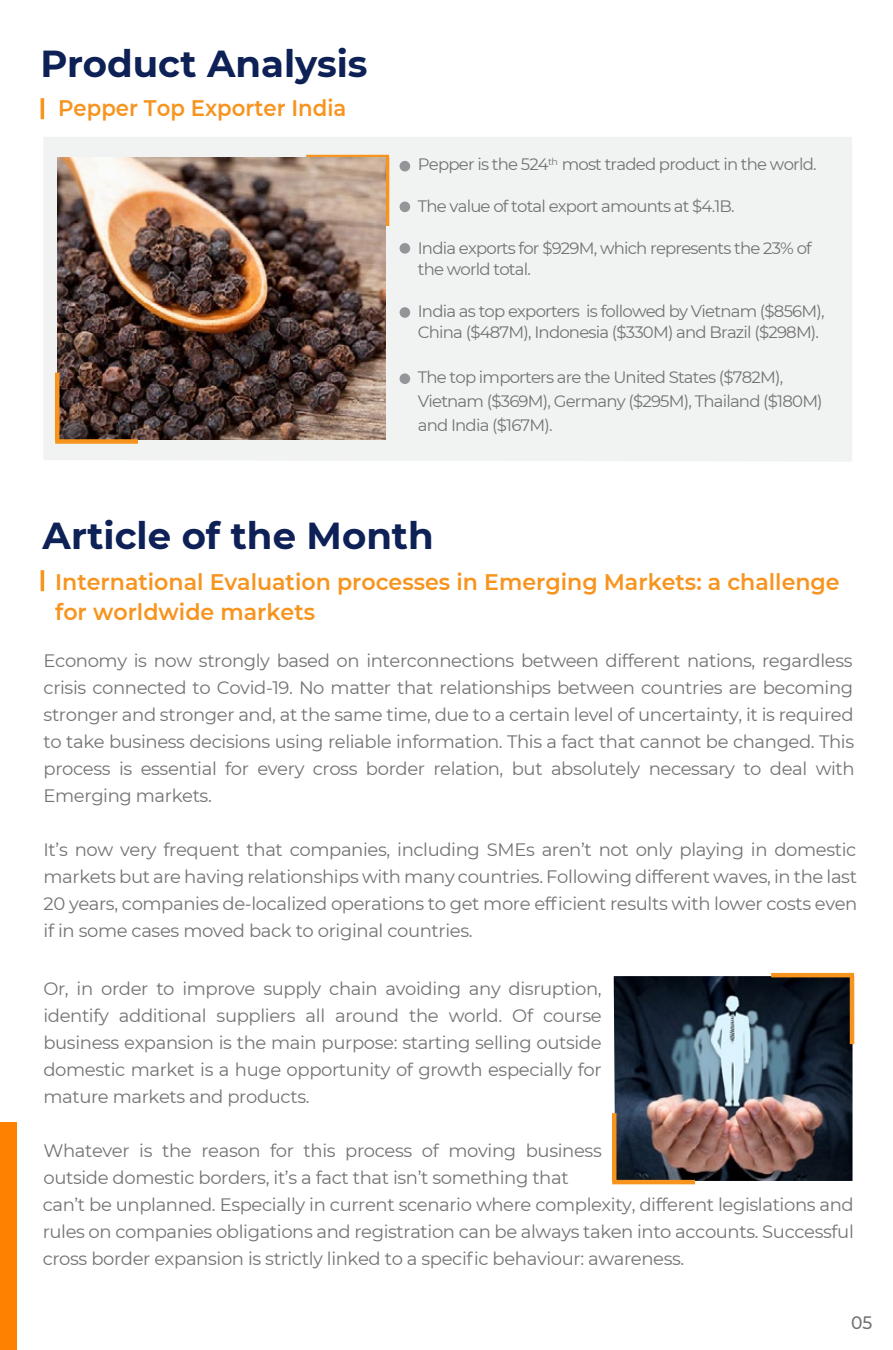
<style>
.page{position:relative;width:893px;height:1350px;background:#fff}
.page>*{position:absolute;margin:0;border:0;box-sizing:border-box;transform-origin:0 0}
.t1{font:700 37.5px "Montserrat";color:#0e2156}
.t2{font:600 22.5px/30px "Montserrat";color:#f7941e}
.t3{font:600 22.5px "Montserrat";color:#f7941e;scale:.94 1}
.t4{font:18px/27px "Montserrat";letter-spacing:-.02em;color:#737373}
.t5{font:500 18px "Montserrat";color:#737373;scale:.95 1}
.t6{font:16.5px/21px "Montserrat";letter-spacing:-.05em;color:#737373}
</style>
<div class="page">
<div style="left:44px;top:137px;width:808px;height:324px;background:#f1f2f2"></div>
<hr style="left:41px;top:98px;width:3px;height:21px;background:#f7941e">
<div style="left:399px;top:161px;width:11px;height:10px;background:#939598;border-radius:50%"></div>
<div style="left:399px;top:202px;width:11px;height:10px;background:#939598;border-radius:50%"></div>
<div style="left:399px;top:243px;width:11px;height:11px;background:#939598;border-radius:50%"></div>
<div style="left:399px;top:307px;width:11px;height:11px;background:#939598;border-radius:50%"></div>
<div style="left:399px;top:373px;width:11px;height:11px;background:#939598;border-radius:50%"></div>
<hr style="left:41px;top:570px;width:3px;height:21px;background:#f7941e">
<img style="left:613px;top:976px;width:239px;height:205px">
<hr style="left:612px;top:1180px;width:83px;height:4px;background:#f7941e">
<hr style="left:612px;top:1113px;width:4px;height:68px;background:#f7941e">
<hr style="left:771px;top:973px;width:83px;height:4px;background:#f7941e">
<div style="left:849px;top:976px;width:5px;height:68px;background:#f7941e"></div>
<div style="left:1px;top:1122px;width:16px;height:228px;background:#ff8100"></div>
<svg style="left:306px;top:155px;width:83px;height:3px"></svg>
<hr style="left:385px;top:158px;width:4px;height:68px;background:#f7941e">
<img style="left:57px;top:158px;width:329px;height:282px">
<div style="left:55px;top:439px;width:83px;height:5px;background:#f7941e"></div>
<hr style="left:55px;top:373px;width:4px;height:68px;background:#f7941e">
<h1 class="t1" style="left:40px;top:37px;width:328px">Product Analysis</h1>
<p class="t3" style="left:58px;top:92px;width:308px">Pepper Top Exporter India</p>
<p class="t6" style="left:418px;top:153px;width:400px">Pepper is the 524<sup>th</sup> most traded product in the world.</p>
<p class="t6" style="left:418px;top:195px;width:318px">The value of total export amounts at $4.1B.</p>
<p class="t6" style="left:418px;top:237px;width:395px">India exports for $929M, which represents the 23% of the world total.</p>
<p class="t6" style="left:418px;top:300px;width:408px">India as top exporters is followed by Vietnam ($856M),<br>China ($487M), Indonesia ($330M) and Brazil ($298M).</p>
<p class="t6" style="left:418px;top:365px;width:406px;line-height:24px">The top importers are the United States ($782M),<br>Vietnam ($369M), Germany ($295M), Thailand ($180M) and India ($167M).</p>
<h1 class="t1" style="left:43px;top:509px;width:392px">Article of the Month</h1>
<p class="t2" style="left:55px;top:566px;width:786px">International Evaluation processes in Emerging Markets: a challenge for worldwide markets</p>
<p class="t4" style="left:44px;top:646px;width:812px">Economy is now strongly based on interconnections between different nations, regardless crisis connected to Covid-19. No matter that relationships between countries are becoming stronger and stronger and, at the same time, due to a certain level of uncertainty, it is required to take business decisions using reliable information. This a fact that cannot be changed. This process is essential for every cross border relation, but absolutely necessary to deal with Emerging markets.</p>
<p class="t4" style="left:44px;top:835px;width:815px;text-align:justify">It’s now very frequent that companies, including SMEs aren’t not only playing in domestic markets but are having relationships with many countries. Following different waves, in the last 20 years, companies de-localized operations to get more efficient results with lower costs even if in some cases moved back to original countries.</p>
<p class="t4" style="left:43px;top:975px;width:560px;text-align:justify">Or, in order to improve supply chain avoiding any disruption, identify additional suppliers all around the world. Of course business expansion is the main purpose: starting selling outside domestic market is a huge opportunity of growth especially for mature markets and products.</p>
<p class="t4" style="left:43px;top:1137px;width:812px">Whatever is the reason for this process of moving business<br>outside domestic borders, it’s a fact that isn’t something that<br>can’t be unplanned. Especially in current scenario where complexity, different legislations and rules on companies obligations and registration can be always taken into accounts. Successful cross border expansion is strictly linked to a specific behaviour: awareness.</p>
<p class="t5" style="left:851px;top:1310px;width:24px">05</p>
</div>
